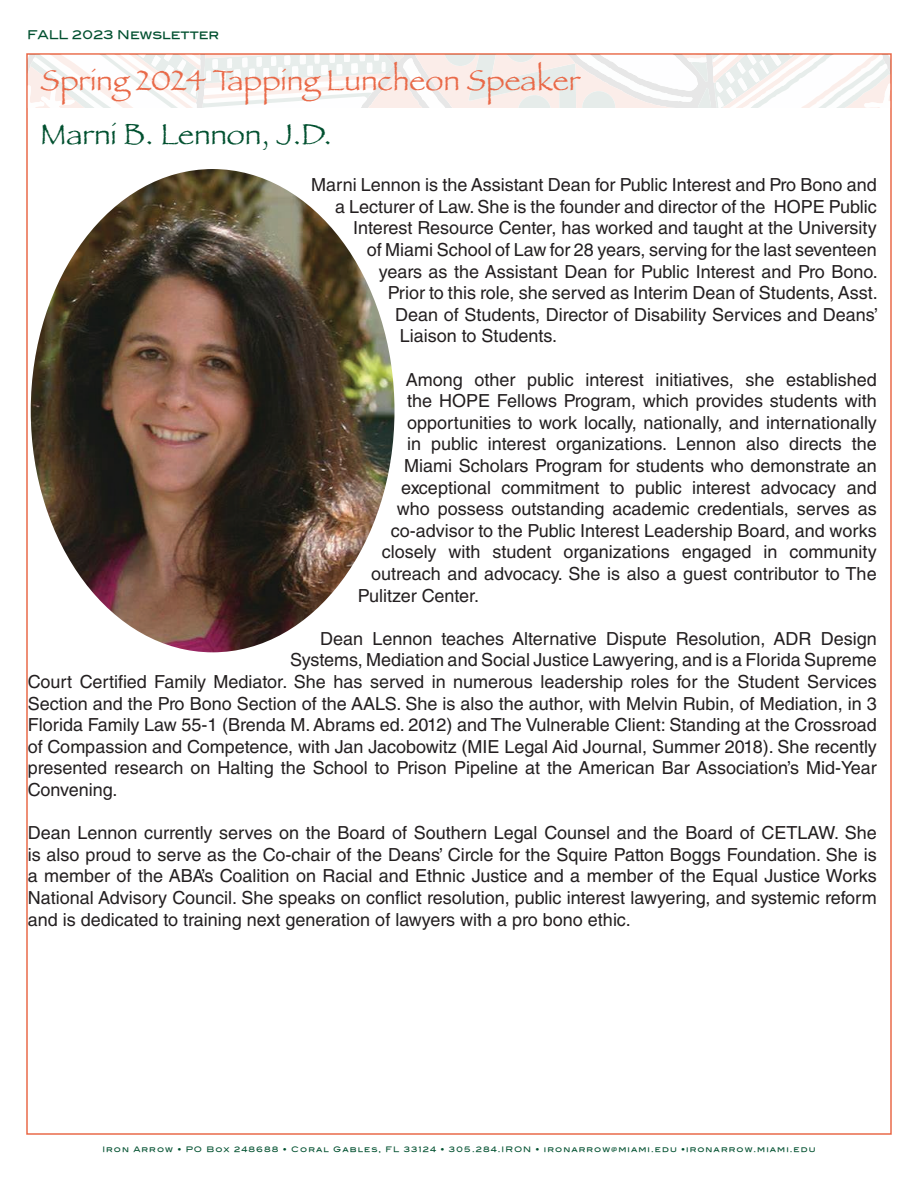
<style>
.page{position:relative;width:918px;height:1188px;background:#fff}
.page>*{position:absolute;margin:0;border:0;box-sizing:border-box;transform-origin:0 0}
.t1{font:30px "Papyrus";color:#e96948}
.t2{font:30px "Papyrus";color:#00502f}
.t3{font:18px/21.6px "Helvetica LT Std";color:#231f20;text-align:justify}
.t4{font:12px "Blair Md ITCTT Medium";color:#00502f}
.t5{font:7.5px "Blair Md ITCTT Medium";letter-spacing:.14em;color:#00502f}
</style>
<div class="page">
<svg style="left:27px;top:54px;width:864px;height:54px"></svg>
<img style="left:31px;top:169px;width:363px;height:483px">
<p class="t4" style="left:27px;top:24px;width:194px">FALL 2023 Newsletter</p>
<p class="t1" style="left:40px;top:62px;width:541px">Spring 2024 Tapping Luncheon Speaker</p>
<p class="t2" style="left:40px;top:116px;width:293px">Marni B. Lennon, J.D.</p>
<p class="t3" style="left:311px;top:174px;width:567px">Marni Lennon is the Assistant Dean for Public Interest and Pro Bono and</p>
<p class="t3" style="left:335px;top:196px;width:543px">a Lecturer of Law. She is the founder and director of the HOPE Public</p>
<p class="t3" style="left:353px;top:217px;width:525px">Interest Resource Center, has worked and taught at the University</p>
<p class="t3" style="left:367px;top:239px;width:512px">of Miami School of Law for 28 years, serving for the last seventeen</p>
<p class="t3" style="left:379px;top:260px;width:501px">years as the Assistant Dean for Public Interest and Pro Bono.</p>
<p class="t3" style="left:388px;top:282px;width:492px">Prior to this role, she served as Interim Dean of Students, Asst.</p>
<p class="t3" style="left:395px;top:304px;width:484px">Dean of Students, Director of Disability Services and Deans’</p>
<p class="t3" style="left:400px;top:325px;width:159px">Liaison to Students.</p>
<p class="t3" style="left:406px;top:368px;width:473px">Among other public interest initiatives, she established</p>
<p class="t3" style="left:407px;top:390px;width:471px">the HOPE Fellows Program, which provides students with</p>
<p class="t3" style="left:407px;top:412px;width:471px">opportunities to work locally, nationally, and internationally</p>
<p class="t3" style="left:407px;top:433px;width:471px">in public interest organizations. Lennon also directs the</p>
<p class="t3" style="left:404px;top:455px;width:474px">Miami Scholars Program for students who demonstrate an</p>
<p class="t3" style="left:401px;top:476px;width:477px">exceptional commitment to public interest advocacy and</p>
<p class="t3" style="left:397px;top:498px;width:481px">who possess outstanding academic credentials, serves as</p>
<p class="t3" style="left:391px;top:520px;width:487px">co-advisor to the Public Interest Leadership Board, and works</p>
<p class="t3" style="left:382px;top:541px;width:496px">closely with student organizations engaged in community</p>
<p class="t3" style="left:371px;top:563px;width:507px">outreach and advocacy. She is also a guest contributor to The</p>
<p class="t3" style="left:358px;top:584px;width:123px">Pulitzer Center.</p>
<p class="t3" style="left:320px;top:628px;width:558px">Dean Lennon teaches Alternative Dispute Resolution, ADR Design</p>
<p class="t3" style="left:290px;top:649px;width:588px">Systems, Mediation and Social Justice Lawyering, and is a Florida Supreme</p>
<p class="t3" style="left:28px;top:671px;width:850px">Court Certified Family Mediator. She has served in numerous leadership roles for the Student Services</p>
<p class="t3" style="left:28px;top:692px;width:851px">Section and the Pro Bono Section of the AALS. She is also the author, with Melvin Rubin, of Mediation, in 3</p>
<p class="t3" style="left:28px;top:714px;width:851px">Florida Family Law 55-1 (Brenda M. Abrams ed. 2012) and The Vulnerable Client: Standing at the Crossroad</p>
<p class="t3" style="left:28px;top:736px;width:851px">of Compassion and Competence, with Jan Jacobowitz (MIE Legal Aid Journal, Summer 2018). She recently</p>
<p class="t3" style="left:28px;top:757px;width:851px">presented research on Halting the School to Prison Pipeline at the American Bar Association’s Mid-Year</p>
<p class="t3" style="left:28px;top:779px;width:91px">Convening.</p>
<p class="t3" style="left:28px;top:822px;width:851px">Dean Lennon currently serves on the Board of Southern Legal Counsel and the Board of CETLAW. She is also proud to serve as the Co-chair of the Deans’ Circle for the Squire Patton Boggs Foundation. She is a member of the ABA’s Coalition on Racial and Ethnic Justice and a member of the Equal Justice Works National Advisory Council. She speaks on conflict resolution, public interest lawyering, and systemic reform and is dedicated to training next generation of lawyers with a pro bono ethic.</p>
<p class="t5" style="left:102px;top:1143px;width:715px">Iron Arrow • PO Box 248688 • Coral Gables, FL 33124 • 305.284.IRON • ironarrow@miami.edu •ironarrow.miami.edu</p>
</div>
